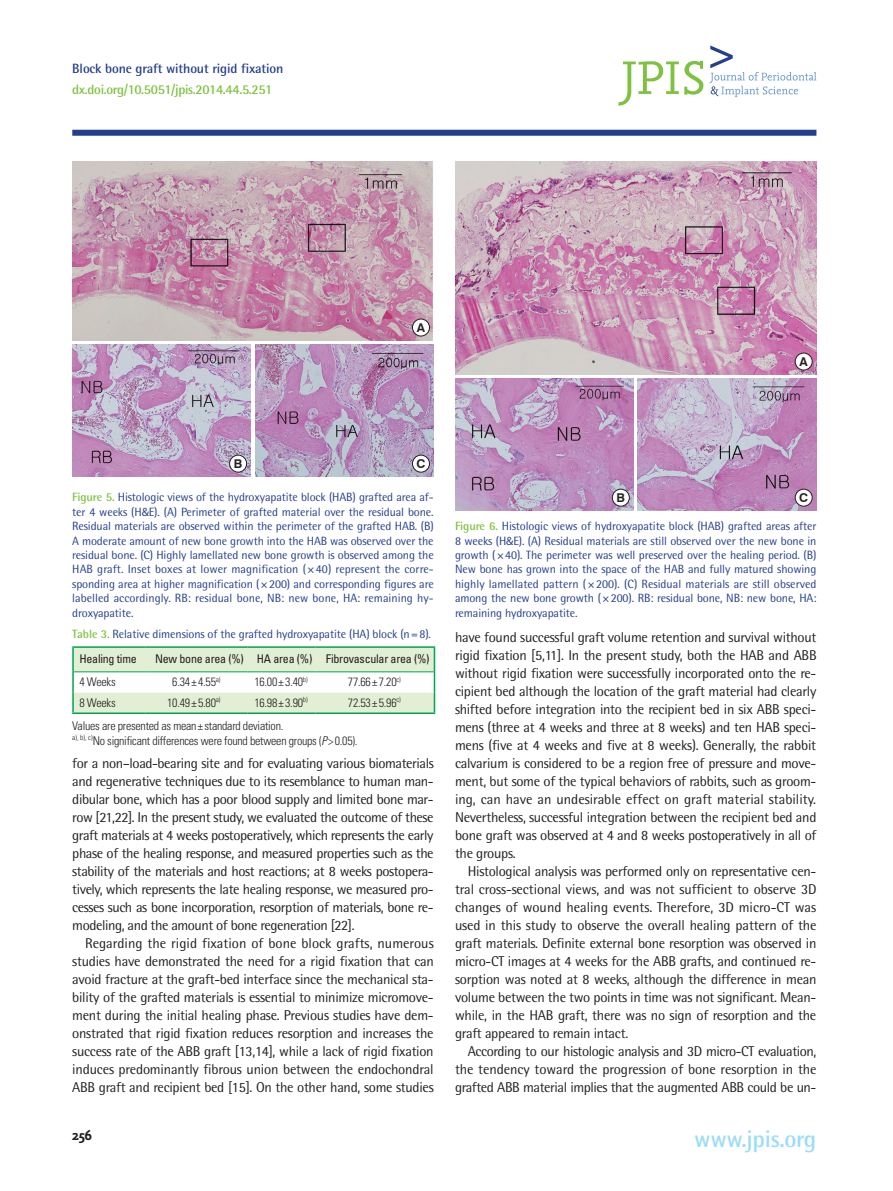
<style>
.page{position:relative;width:893px;height:1191px;background:#fff}
.page>*{position:absolute;margin:0;border:0;box-sizing:border-box;transform-origin:0 0}
.t1{font:700 24px "Rotis Semi Sans Std";letter-spacing:-.01em;color:#9cdcf8}
.t2{font:700 15px "Nexus Mix";color:#231f20}
.본문{font:14.25px/18px "Rotis Semi Sans Std";letter-spacing:-.02em;color:#231f20;text-align:justify}
.t3{font:700 13.5px "Rotis Semi Sans Std";letter-spacing:-.025em;color:#7fc241}
.t4{font:700 13.5px "Rotis Semi Sans Std";letter-spacing:-.01em;color:#253f8e}
.t5{font:700 12.15px "Swiss 721 BT";color:#231f20}
.표그림캡션{font:12px/14.4px "Rotis Semi Sans Std";letter-spacing:-.01em;color:#253f8e;text-align:justify}
.표본문{font:300 condensed 12px "Univers LT Std";letter-spacing:-.02em;color:#231f20}
.표항목_볼드{font:condensed 12px "Univers LT Std";letter-spacing:-.02em;color:#231f20}
.s1{font-weight:700;color:#7fc241}
.s2{font-family:"Myriad Pro"}
.s3{font-style:italic}
</style>
<div class="page">
<svg style="left:618px;top:61px;width:85px;height:45px"></svg>
<svg style="left:710px;top:45px;width:106px;height:52px"></svg>
<div style="left:72px;top:130px;width:744px;height:6px;background:#253f8e"></div>
<hr style="left:72px;top:646px;width:73px;height:2px;background:#00a54f">
<hr style="left:72px;top:648px;width:2px;height:24px;background:#00a54f">
<hr style="left:145px;top:646px;width:102px;height:2px;background:#00a54f">
<hr style="left:247px;top:646px;width:68px;height:2px;background:#00a54f">
<hr style="left:315px;top:646px;width:120px;height:2px;background:#00a54f">
<hr style="left:72px;top:672px;width:2px;height:20px;background:#00a54f">
<hr style="left:72px;top:692px;width:2px;height:20px;background:#00a54f">
<svg style="left:73px;top:647px;width:362px;height:65px"></svg>
<hr style="left:72px;top:712px;width:73px;height:2px;background:#00a54f">
<hr style="left:145px;top:712px;width:102px;height:2px;background:#00a54f">
<hr style="left:247px;top:712px;width:68px;height:2px;background:#00a54f">
<hr style="left:315px;top:712px;width:120px;height:2px;background:#00a54f">
<hr style="left:74px;top:671px;width:71px;height:1px;background:#00a54f">
<hr style="left:145px;top:671px;width:102px;height:1px;background:#00a54f">
<hr style="left:247px;top:671px;width:68px;height:1px;background:#00a54f">
<hr style="left:315px;top:671px;width:119px;height:1px;background:#00a54f">
<img style="left:72px;top:162px;width:361px;height:178px">
<img style="left:72px;top:344px;width:179px;height:132px">
<img style="left:255px;top:344px;width:179px;height:132px">
<div style="left:412px;top:319px;width:17px;height:17px;background:#fff;border-radius:50%"></div>
<div style="left:412px;top:319px;width:18px;height:17px;border:1px solid #231f20;border-radius:50%"></div>
<div style="left:230px;top:455px;width:17px;height:17px;background:#fff;border-radius:50%"></div>
<div style="left:229px;top:455px;width:18px;height:17px;border:1px solid #231f20;border-radius:50%"></div>
<div style="left:412px;top:455px;width:17px;height:17px;background:#fff;border-radius:50%"></div>
<div style="left:412px;top:455px;width:18px;height:17px;border:1px solid #231f20;border-radius:50%"></div>
<img style="left:455px;top:162px;width:361px;height:212px">
<img style="left:455px;top:378px;width:179px;height:132px">
<img style="left:638px;top:378px;width:178px;height:132px">
<div style="left:795px;top:353px;width:17px;height:17px;background:#fff;border-radius:50%"></div>
<div style="left:795px;top:353px;width:17px;height:17px;border:1px solid #231f20;border-radius:50%"></div>
<div style="left:612px;top:489px;width:17px;height:17px;background:#fff;border-radius:50%"></div>
<div style="left:612px;top:489px;width:17px;height:17px;border:1px solid #231f20;border-radius:50%"></div>
<div style="left:795px;top:489px;width:17px;height:17px;background:#fff;border-radius:50%"></div>
<div style="left:795px;top:489px;width:17px;height:17px;border:1px solid #231f20;border-radius:50%"></div>
<p class="t4" style="left:72px;top:60px;width:213px">Block bone graft without rigid fixation</p>
<p class="t3" style="left:72px;top:81px;width:202px">dx.doi.org/10.5051/jpis.2014.44.5.251</p>
<p class="t5" style="left:417px;top:320px;width:10px">A</p>
<p class="t5" style="left:799px;top:354px;width:10px">A</p>
<p class="t5" style="left:234px;top:456px;width:10px">B</p>
<p class="t5" style="left:416px;top:456px;width:10px">C</p>
<p class="표그림캡션" style="left:72px;top:490px;width:363px"><span class="s1">Figure 5.</span> Histologic views of the hydroxyapatite block (HAB) grafted area af&shy;ter 4 weeks (H<span class="s2">&amp;</span>E). (A) Perimeter of grafted material over the residual bone.<br>Residual materials are observed within the perimeter of the grafted HAB. (B)<br>A moderate amount of new bone growth into the HAB was observed over the residual bone. (C) Highly lamellated new bone growth is observed among the HAB graft. Inset boxes at lower magnification (×40) represent the corre&shy;sponding area at higher magnification (×200) and corresponding figures are labelled accordingly. RB: residual bone, NB: new bone, HA: remaining hy&shy;droxyapatite.</p>
<p class="표그림캡션" style="left:72px;top:627px;width:360px"><span class="s1">Table 3.</span> Relative dimensions of the grafted hydroxyapatite (HA) block (n=8).</p>
<p class="표항목_볼드" style="left:79px;top:651px;width:59px">Healing time</p>
<p class="표항목_볼드" style="left:155px;top:651px;width:90px">New bone area (%)</p>
<p class="표항목_볼드" style="left:257px;top:651px;width:57px">HA area (%)</p>
<p class="표항목_볼드" style="left:326px;top:651px;width:105px">Fibrovascular area (%)</p>
<p class="표본문" style="left:79px;top:675px;width:38px">4 Weeks</p>
<p class="표본문" style="left:172px;top:675px;width:50px">6.34±4.55<sup>a)</sup></p>
<p class="표본문" style="left:254px;top:675px;width:55px">16.00±3.40<sup>b)</sup></p>
<p class="표본문" style="left:348px;top:675px;width:54px">77.66±7.20<sup>c)</sup></p>
<p class="표본문" style="left:79px;top:695px;width:38px">8 Weeks</p>
<p class="표본문" style="left:167px;top:695px;width:55px">10.49±5.80<sup>a)</sup></p>
<p class="표본문" style="left:254px;top:695px;width:55px">16.98±3.90<sup>b)</sup></p>
<p class="표본문" style="left:348px;top:695px;width:54px">72.53±5.96<sup>c)</sup></p>
<p class="표본문" style="left:72px;top:719px;width:213px">Values are presented as mean±standard deviation.</p>
<p class="표본문" style="left:72px;top:733px;width:287px"><sup>a),</sup> <sup>b),</sup> <sup>c)</sup>No significant differences were found between groups (<span class="s3">P</span>&gt;0.05).</p>
<p class="본문" style="left:72px;top:754px;width:363px">for a non–load-bearing site and for evaluating various biomaterials and regenerative techniques due to its resemblance to human man&shy;dibular bone, which has a poor blood supply and limited bone mar&shy;row [21,22]. In the present study, we evaluated the outcome of these graft materials at 4 weeks postoperatively, which represents the early phase of the healing response, and measured properties such as the stability of the materials and host reactions; at 8 weeks postopera&shy;tively, which represents the late healing response, we measured pro&shy;cesses such as bone incorporation, resorption of materials, bone re&shy;modeling, and the amount of bone regeneration [22].</p>
<p class="본문" style="left:72px;top:934px;width:363px;text-indent:13px">Regarding the rigid fixation of bone block grafts, numerous studies have demonstrated the need for a rigid fixation that can avoid fracture at the graft-bed interface since the mechanical sta&shy;bility of the grafted materials is essential to minimize micromove&shy;ment during the initial healing phase. Previous studies have dem&shy;onstrated that rigid fixation reduces resorption and increases the success rate of the ABB graft [13,14], while a lack of rigid fixation induces predominantly fibrous union between the endochondral ABB graft and recipient bed [15]. On the other hand, some studies</p>
<p class="t2" style="left:72px;top:1125px;width:21px">256</p>
<p class="t5" style="left:617px;top:490px;width:10px">B</p>
<p class="t5" style="left:799px;top:490px;width:10px">C</p>
<p class="표그림캡션" style="left:455px;top:519px;width:363px"><span class="s1">Figure 6.</span> Histologic views of hydroxyapatite block (HAB) grafted areas after 8 weeks (H<span class="s2">&amp;</span>E). (A) Residual materials are still observed over the new bone in growth (×40). The perimeter was well preserved over the healing period. (B)<br>New bone has grown into the space of the HAB and fully matured showing highly lamellated pattern (×200). (C) Residual materials are still observed among the new bone growth (×200). RB: residual bone, NB: new bone, HA: remaining hydroxyapatite.</p>
<p class="본문" style="left:455px;top:628px;width:363px">have found successful graft volume retention and survival without rigid fixation [5,11]. In the present study, both the HAB and ABB without rigid fixation were successfully incorporated onto the re&shy;cipient bed although the location of the graft material had clearly shifted before integration into the recipient bed in six ABB speci&shy;mens (three at 4 weeks and three at 8 weeks) and ten HAB speci&shy;mens (five at 4 weeks and five at 8 weeks). Generally, the rabbit calvarium is considered to be a region free of pressure and move&shy;ment, but some of the typical behaviors of rabbits, such as groom&shy;ing, can have an undesirable effect on graft material stability.<br>Nevertheless, successful integration between the recipient bed and bone graft was observed at 4 and 8 weeks postoperatively in all of the groups.</p>
<p class="본문" style="left:455px;top:862px;width:363px;text-indent:13px">Histological analysis was performed only on representative cen&shy;tral cross-sectional views, and was not sufficient to observe 3D changes of wound healing events. Therefore, 3D micro-CT was used in this study to observe the overall healing pattern of the graft materials. Definite external bone resorption was observed in micro-CT images at 4 weeks for the ABB grafts, and continued re&shy;sorption was noted at 8 weeks, although the difference in mean volume between the two points in time was not significant. Mean&shy;while, in the HAB graft, there was no sign of resorption and the graft appeared to remain intact.</p>
<p class="본문" style="left:455px;top:1042px;width:363px;text-indent:13px">According to our histologic analysis and 3D micro-CT evaluation, the tendency toward the progression of bone resorption in the grafted ABB material implies that the augmented ABB could be un-</p>
<h1 class="t1" style="left:694px;top:1124px;width:124px">www.jpis.org</h1>
</div>
